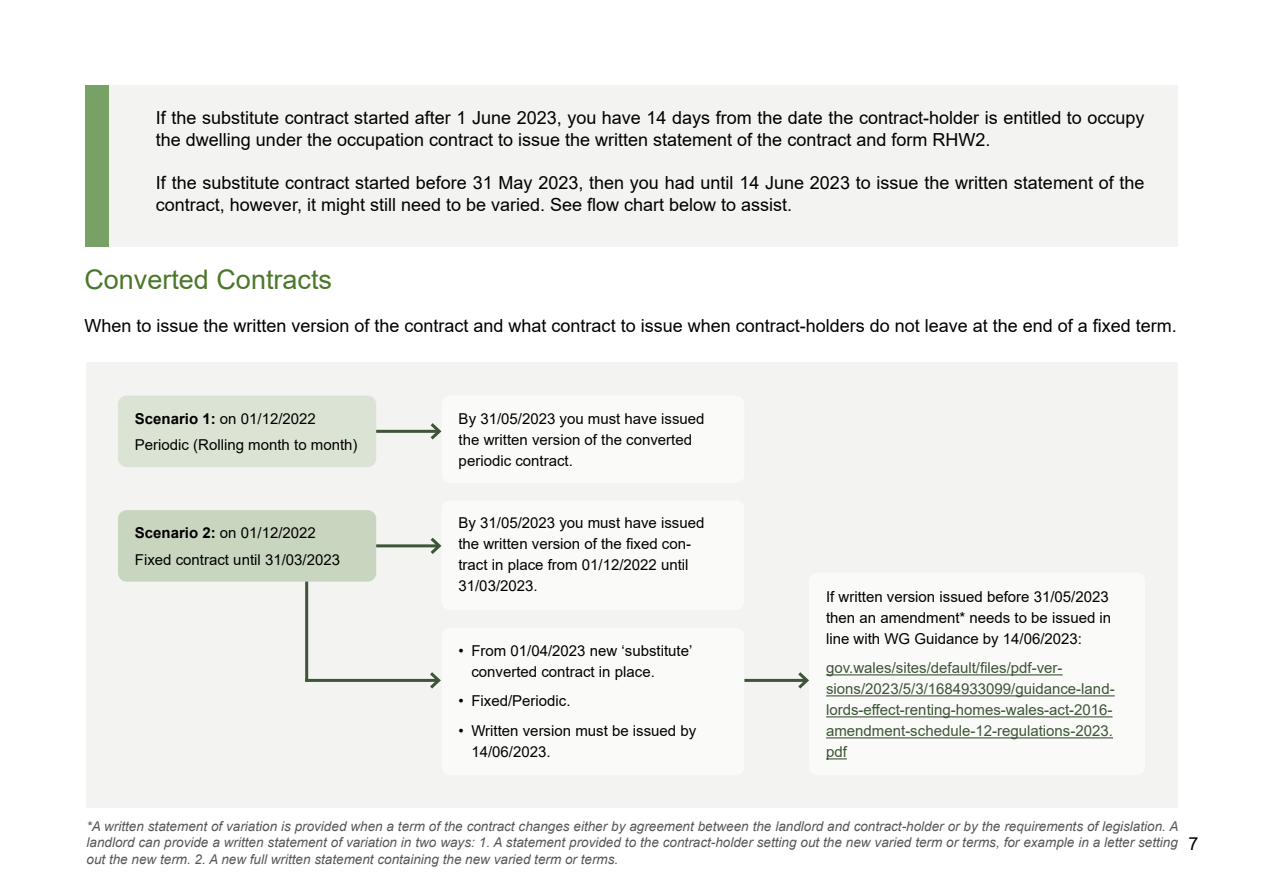
<style>
.page{position:relative;width:1263px;height:893px;background:#fff}
.page>*{position:absolute;margin:0;border:0;box-sizing:border-box;transform-origin:0 0}
.t1{font:27px "Arial";color:#4a7729}
.t2{font:18px/21.6px "Arial";color:#000}
.t3{font:15px/21px "Arial";color:#000}
.t4{font:15px/21px "Arial";color:#3d5436}
.t5{font:italic 13.5px/16.2px "Arial";color:#575756;text-align:justify}
.s1{font-weight:700}
</style>
<div class="page">
<div style="left:87px;top:363px;width:1091px;height:445px;background:#f3f3f2"></div>
<div style="left:85px;top:85px;width:1092px;height:162px;background:#f3f3f2"></div>
<div style="left:85px;top:85px;width:23px;height:162px;background:#78a166"></div>
<div style="left:118px;top:396px;width:258px;height:71px;background:#dbe4d4;border-radius:9px"></div>
<div style="left:118px;top:510px;width:258px;height:72px;background:#c9d6bf;border-radius:9px"></div>
<div style="left:442px;top:396px;width:302px;height:87px;background:#fafbf9;border-radius:9px"></div>
<div style="left:441px;top:500px;width:303px;height:110px;background:#fafbf9;border-radius:9px"></div>
<div style="left:442px;top:628px;width:302px;height:147px;background:#fafbf9;border-radius:9px"></div>
<div style="left:809px;top:572px;width:336px;height:203px;background:#fafbf9;border-radius:9px"></div>
<hr style="left:826px;top:674px;width:237px;height:1px;background:#3d5436">
<hr style="left:826px;top:695px;width:289px;height:1px;background:#3d5436">
<hr style="left:826px;top:716px;width:286px;height:1px;background:#3d5436">
<hr style="left:826px;top:737px;width:287px;height:1px;background:#3d5436">
<svg style="left:826px;top:758px;width:21px;height:1px"></svg>
<hr style="left:376px;top:430px;width:63px;height:3px;background:#3d5436">
<svg style="left:427px;top:423px;width:15px;height:17px"></svg>
<hr style="left:376px;top:544px;width:63px;height:3px;background:#3d5436">
<svg style="left:427px;top:537px;width:15px;height:17px"></svg>
<hr style="left:744px;top:679px;width:63px;height:3px;background:#3d5436">
<svg style="left:795px;top:672px;width:14px;height:17px"></svg>
<hr style="left:305px;top:679px;width:134px;height:3px;background:#3d5436">
<svg style="left:427px;top:672px;width:14px;height:17px"></svg>
<hr style="left:305px;top:582px;width:3px;height:100px;background:#3d5436">
<p class="t2" style="left:156px;top:107px;width:990px">If the substitute contract started after 1 June 2023, you have 14 days from the date the contract-holder is entitled to occupy the dwelling under the occupation contract to issue the written statement of the contract and form RHW2.</p>
<p class="t2" style="left:156px;top:172px;width:990px">If the substitute contract started before 31 May 2023, then you had until 14 June 2023 to issue the written statement of the contract, however, it might still need to be varied. See flow chart below to assist.</p>
<h1 class="t1" style="left:84px;top:261px;width:249px">Converted Contracts</h1>
<p class="t2" style="left:84px;top:315px;width:1094px">When to issue the written version of the contract and what contract to issue when contract-holders do not leave at the end of a fixed term.</p>
<p class="t3" style="left:135px;top:405px;width:224px;line-height:26.5px"><span class="s1">Scenario 1:</span> on 01/12/2022<br>Periodic (Rolling month to month)</p>
<p class="t3" style="left:135px;top:519px;width:207px;line-height:26.5px"><span class="s1">Scenario 2:</span> on 01/12/2022<br>Fixed contract until 31/03/2023</p>
<p class="t3" style="left:459px;top:408px;width:247px">By 31/05/2023 you must have issued the written version of the converted periodic contract.</p>
<p class="t3" style="left:458px;top:512px;width:247px">By 31/05/2023 you must have issued the written version of the fixed con&shy;tract in place from 01/12/2022 until<br>31/03/2023.</p>
<p class="t3" style="left:471px;top:640px;width:222px;text-indent:-13px">• From 01/04/2023 new ‘substitute’ converted contract in place.</p>
<p class="t3" style="left:459px;top:690px;width:113px">• Fixed/Periodic.</p>
<p class="t3" style="left:471px;top:720px;width:226px;text-indent:-13px">• Written version must be issued by<br>14/06/2023.</p>
<p class="t3" style="left:826px;top:586px;width:287px">If written version issued before 31/05/2023 then an amendment* needs to be issued in line with WG Guidance by 14/06/2023:</p>
<p class="t4" style="left:826px;top:657px;width:290px">gov.wales/sites/default/files/pdf-ver&shy;sions/2023/5/3/1684933099/guidance-land&shy;lords-effect-renting-homes-wales-act-2016- amendment-schedule-12-regulations-2023. pdf</p>
<p class="t5" style="left:87px;top:818px;width:1093px">*A written statement of variation is provided when a term of the contract changes either by agreement between the landlord and contract-holder or by the requirements of legislation. A landlord can provide a written statement of variation in two ways: 1. A statement provided to the contract-holder setting out the new varied term or terms, for example in a letter setting out the new term. 2. A new full written statement containing the new varied term or terms.</p>
<p class="t2" style="left:1188px;top:832px;width:12px">7</p>
</div>
